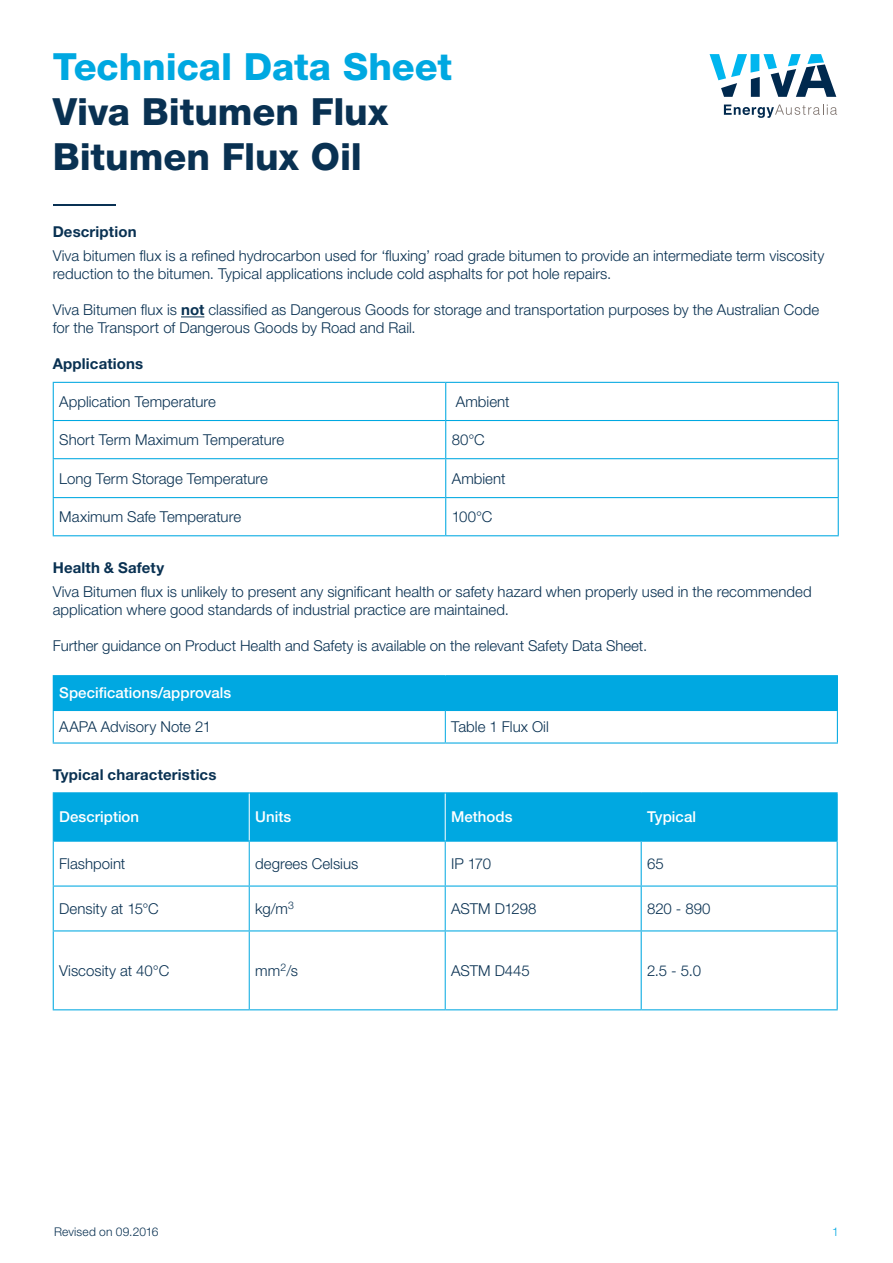
<style>
.page{position:relative;width:893px;height:1263px;background:#fff}
.page>*{position:absolute;margin:0;border:0;box-sizing:border-box;transform-origin:0 0}
.t1{font:800 37.5px/45px "Helvetica Neue LT Pro";color:#093152}
.t2{font:800 37.5px "Helvetica Neue LT Pro";letter-spacing:-.005em;color:#00a8e1}
.t3{font:300 15px/18px "Helvetica Neue LT Pro";color:#093152}
.t4{font:700 15px "Helvetica Neue LT Pro";letter-spacing:.01em;color:#093152}
.t5{font:500 15px "Helvetica Neue LT Pro";color:#fff}
.t6{font:300 12px "Helvetica Neue LT Pro";letter-spacing:.015em;color:#093152}
.t7{font:300 12px "Helvetica Neue LT Pro";color:#00a8e1}
.s1{font-weight:700}
</style>
<div class="page">
<svg style="left:724px;top:105px;width:113px;height:13px"></svg>
<svg style="left:710px;top:54px;width:126px;height:43px"></svg>
<svg style="left:181px;top:317px;width:23px;height:1px"></svg>
<hr style="left:53px;top:204px;width:63px;height:2px;background:#093153">
<svg style="left:54px;top:383px;width:784px;height:152px"></svg>
<hr style="left:53px;top:382px;width:393px;height:1px;background:#00a8e1">
<hr style="left:53px;top:383px;width:1px;height:37px;background:#00a8e1">
<hr style="left:446px;top:382px;width:393px;height:1px;background:#00a8e1">
<hr style="left:445px;top:383px;width:1px;height:37px;background:#00a8e1">
<hr style="left:838px;top:383px;width:1px;height:37px;background:#00a8e1">
<hr style="left:53px;top:420px;width:393px;height:1px;background:#00a8e1">
<hr style="left:53px;top:421px;width:1px;height:37px;background:#00a8e1">
<hr style="left:446px;top:420px;width:393px;height:1px;background:#00a8e1">
<hr style="left:445px;top:421px;width:1px;height:37px;background:#00a8e1">
<hr style="left:838px;top:421px;width:1px;height:37px;background:#00a8e1">
<hr style="left:53px;top:458px;width:393px;height:1px;background:#00a8e1">
<hr style="left:53px;top:459px;width:1px;height:38px;background:#00a8e1">
<hr style="left:446px;top:458px;width:393px;height:1px;background:#00a8e1">
<hr style="left:445px;top:459px;width:1px;height:38px;background:#00a8e1">
<hr style="left:838px;top:459px;width:1px;height:38px;background:#00a8e1">
<hr style="left:53px;top:497px;width:393px;height:1px;background:#00a8e1">
<hr style="left:53px;top:498px;width:1px;height:37px;background:#00a8e1">
<hr style="left:446px;top:497px;width:393px;height:1px;background:#00a8e1">
<hr style="left:445px;top:498px;width:1px;height:37px;background:#00a8e1">
<hr style="left:838px;top:498px;width:1px;height:37px;background:#00a8e1">
<hr style="left:53px;top:535px;width:393px;height:1px;background:#00a8e1">
<hr style="left:446px;top:535px;width:393px;height:1px;background:#00a8e1">
<div style="left:53px;top:676px;width:784px;height:34px;background:#00a8e1"></div>
<hr style="left:445px;top:711px;width:1px;height:31px;background:#00a8e1">
<hr style="left:53px;top:675px;width:392px;height:1px;background:#00a8e1">
<hr style="left:445px;top:675px;width:393px;height:1px;background:#00a8e1">
<hr style="left:837px;top:676px;width:1px;height:34px;background:#00a8e1">
<hr style="left:53px;top:710px;width:392px;height:1px;background:#00a8e1">
<hr style="left:53px;top:711px;width:1px;height:31px;background:#00a8e1">
<hr style="left:445px;top:710px;width:393px;height:1px;background:#00a8e1">
<hr style="left:837px;top:711px;width:1px;height:31px;background:#00a8e1">
<hr style="left:53px;top:742px;width:392px;height:1px;background:#00a8e1">
<hr style="left:445px;top:742px;width:393px;height:1px;background:#00a8e1">
<div style="left:54px;top:793px;width:783px;height:48px;background:#00a8e1"></div>
<svg style="left:54px;top:842px;width:783px;height:167px"></svg>
<hr style="left:249px;top:842px;width:1px;height:43px;background:#00a8e1">
<hr style="left:445px;top:842px;width:1px;height:43px;background:#00a8e1">
<hr style="left:249px;top:886px;width:1px;height:44px;background:#00a8e1">
<hr style="left:445px;top:886px;width:1px;height:44px;background:#00a8e1">
<hr style="left:249px;top:931px;width:1px;height:78px;background:#00a8e1">
<hr style="left:445px;top:931px;width:1px;height:78px;background:#00a8e1">
<hr style="left:249px;top:793px;width:1px;height:48px;background:#fff">
<hr style="left:445px;top:793px;width:1px;height:48px;background:#fff">
<hr style="left:53px;top:792px;width:196px;height:1px;background:#00a8e1">
<hr style="left:53px;top:793px;width:1px;height:48px;background:#00a8e1">
<hr style="left:249px;top:792px;width:196px;height:1px;background:#00a8e1">
<hr style="left:445px;top:792px;width:196px;height:1px;background:#00a8e1">
<hr style="left:641px;top:792px;width:197px;height:1px;background:#00a8e1">
<hr style="left:641px;top:793px;width:1px;height:48px;background:#00a8e1">
<hr style="left:837px;top:793px;width:1px;height:48px;background:#00a8e1">
<hr style="left:53px;top:841px;width:196px;height:1px;background:#00a8e1">
<hr style="left:53px;top:842px;width:1px;height:43px;background:#00a8e1">
<hr style="left:249px;top:841px;width:196px;height:1px;background:#00a8e1">
<hr style="left:445px;top:841px;width:196px;height:1px;background:#00a8e1">
<hr style="left:641px;top:841px;width:197px;height:1px;background:#00a8e1">
<hr style="left:641px;top:842px;width:1px;height:43px;background:#00a8e1">
<hr style="left:837px;top:842px;width:1px;height:43px;background:#00a8e1">
<hr style="left:53px;top:885px;width:196px;height:1px;background:#00a8e1">
<hr style="left:53px;top:886px;width:1px;height:44px;background:#00a8e1">
<hr style="left:249px;top:885px;width:196px;height:1px;background:#00a8e1">
<hr style="left:445px;top:885px;width:196px;height:1px;background:#00a8e1">
<hr style="left:641px;top:885px;width:197px;height:1px;background:#00a8e1">
<hr style="left:641px;top:886px;width:1px;height:44px;background:#00a8e1">
<hr style="left:837px;top:886px;width:1px;height:44px;background:#00a8e1">
<hr style="left:53px;top:930px;width:196px;height:1px;background:#00a8e1">
<hr style="left:53px;top:931px;width:1px;height:78px;background:#00a8e1">
<hr style="left:249px;top:930px;width:196px;height:1px;background:#00a8e1">
<hr style="left:445px;top:930px;width:196px;height:1px;background:#00a8e1">
<hr style="left:641px;top:930px;width:197px;height:1px;background:#00a8e1">
<hr style="left:641px;top:931px;width:1px;height:78px;background:#00a8e1">
<hr style="left:837px;top:931px;width:1px;height:78px;background:#00a8e1">
<hr style="left:53px;top:1009px;width:196px;height:1px;background:#00a8e1">
<hr style="left:249px;top:1009px;width:196px;height:1px;background:#00a8e1">
<hr style="left:445px;top:1009px;width:196px;height:1px;background:#00a8e1">
<hr style="left:641px;top:1009px;width:197px;height:1px;background:#00a8e1">
<h1 class="t2" style="left:53px;top:45px;width:401px">Technical Data Sheet</h1>
<h1 class="t1" style="left:53px;top:89px;width:337px">Viva Bitumen Flux<br>Bitumen Flux Oil</h1>
<p class="t4" style="left:53px;top:222px;width:85px">Description</p>
<p class="t3" style="left:53px;top:247px;width:773px">Viva bitumen flux is a refined hydrocarbon used for ‘fluxing’ road grade bitumen to provide an intermediate term viscosity reduction to the bitumen. Typical applications include cold asphalts for pot hole repairs.</p>
<p class="t3" style="left:53px;top:301px;width:768px">Viva Bitumen flux is <span class="s1">not</span> classified as Dangerous Goods for storage and transportation purposes by the Australian Code for the Transport of Dangerous Goods by Road and Rail.</p>
<p class="t4" style="left:53px;top:355px;width:92px">Applications</p>
<p class="t3" style="left:59px;top:392px;width:158px">Application Temperature</p>
<p class="t3" style="left:456px;top:392px;width:55px">Ambient</p>
<p class="t3" style="left:59px;top:430px;width:226px">Short Term Maximum Temperature</p>
<p class="t3" style="left:452px;top:430px;width:35px">80°C</p>
<p class="t3" style="left:59px;top:469px;width:210px">Long Term Storage Temperature</p>
<p class="t3" style="left:452px;top:469px;width:55px">Ambient</p>
<p class="t3" style="left:59px;top:507px;width:183px">Maximum Safe Temperature</p>
<p class="t3" style="left:452px;top:507px;width:42px">100°C</p>
<p class="t4" style="left:53px;top:558px;width:113px">Health &amp; Safety</p>
<p class="t3" style="left:53px;top:582px;width:760px">Viva Bitumen flux is unlikely to present any significant health or safety hazard when properly used in the recommended application where good standards of industrial practice are maintained.</p>
<p class="t3" style="left:53px;top:636px;width:596px">Further guidance on Product Health and Safety is available on the relevant Safety Data Sheet.</p>
<p class="t5" style="left:59px;top:684px;width:173px">Specifications/approvals</p>
<p class="t3" style="left:59px;top:717px;width:153px">AAPA Advisory Note 21</p>
<p class="t3" style="left:451px;top:717px;width:99px">Table 1 Flux Oil</p>
<p class="t4" style="left:53px;top:765px;width:165px">Typical characteristics</p>
<p class="t5" style="left:59px;top:808px;width:81px">Description</p>
<p class="t5" style="left:255px;top:808px;width:37px">Units</p>
<p class="t5" style="left:451px;top:808px;width:63px">Methods</p>
<p class="t5" style="left:647px;top:808px;width:50px">Typical</p>
<p class="t3" style="left:59px;top:854px;width:68px">Flashpoint</p>
<p class="t3" style="left:255px;top:854px;width:105px">degrees Celsius</p>
<p class="t3" style="left:451px;top:854px;width:41px">IP 170</p>
<p class="t3" style="left:647px;top:854px;width:18px">65</p>
<p class="t3" style="left:59px;top:899px;width:101px">Density at 15°C</p>
<p class="t3" style="left:255px;top:899px;width:40px">kg/m<sup>3</sup></p>
<p class="t3" style="left:451px;top:899px;width:87px">ASTM D1298</p>
<p class="t3" style="left:647px;top:899px;width:65px">820 - 890</p>
<p class="t3" style="left:59px;top:961px;width:112px">Viscosity at 40°C</p>
<p class="t3" style="left:255px;top:961px;width:44px">mm<sup>2</sup>/s</p>
<p class="t3" style="left:451px;top:961px;width:80px">ASTM D445</p>
<p class="t3" style="left:647px;top:961px;width:55px">2.5 - 5.0</p>
<p class="t6" style="left:54px;top:1224px;width:106px">Revised on 09.2016</p>
<p class="t7" style="left:832px;top:1224px;width:8px">1</p>
</div>
